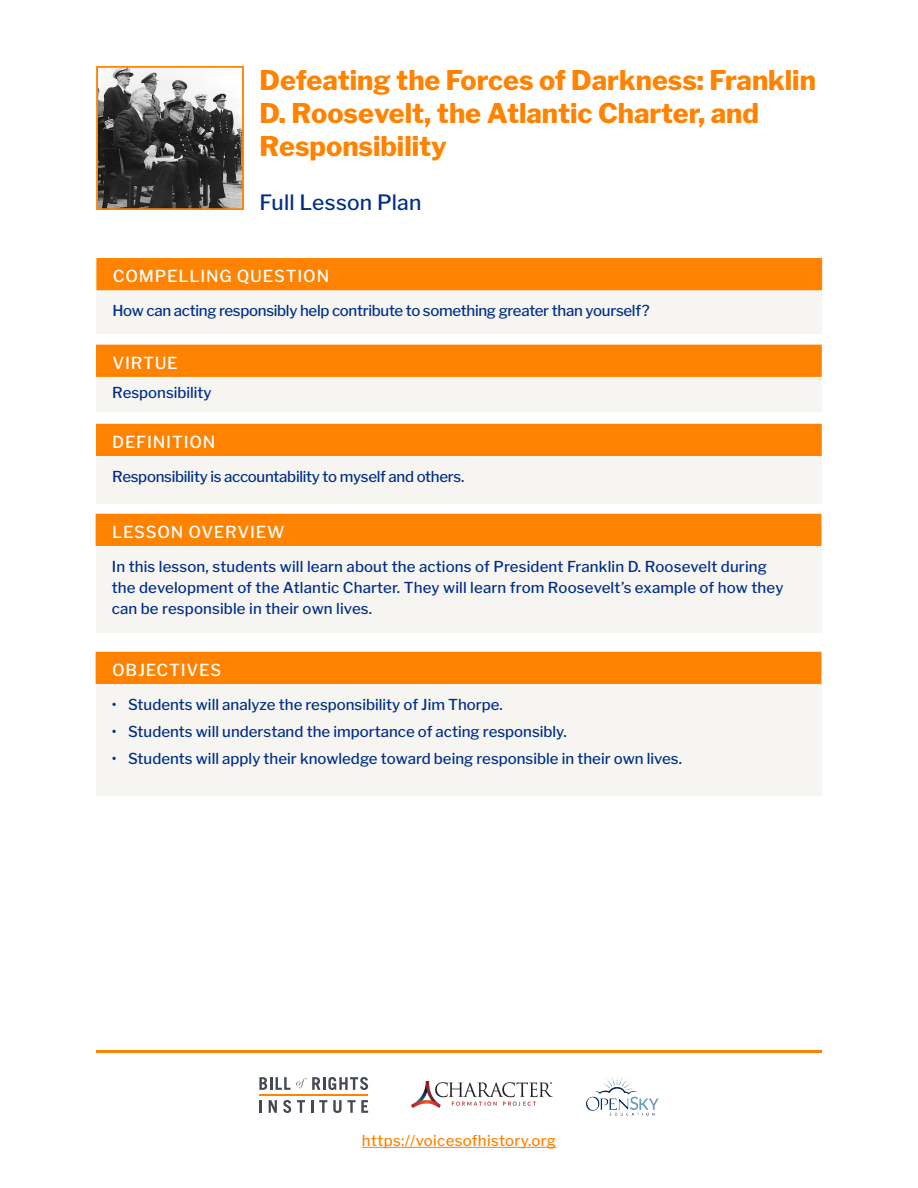
<style>
.page{position:relative;width:918px;height:1188px;background:#fff}
.page>*{position:absolute;margin:0;border:0;box-sizing:border-box;transform-origin:0 0}
.t1{font:800 27px/33px "Libre Franklin";color:#ff8300}
.Handout_Label{font:500 21px "Libre Franklin";letter-spacing:.01em;color:#002f87}
.t2{font:500 16.5px "Libre Franklin";letter-spacing:.05em;color:#fff}
.Directions{font:500 15px/21px "Libre Franklin";color:#002f87}
.Directions-2{font:500 15px "Libre Franklin";letter-spacing:-.02em;color:#002f87}
.t3{font:500 15px "Libre Franklin";letter-spacing:.02em;color:#ff8300}
</style>
<div class="page">
<svg style="left:259px;top:1077px;width:109px;height:13px"></svg>
<hr style="left:259px;top:1094px;width:109px;height:2px;background:#ff8300">
<svg style="left:259px;top:1100px;width:3px;height:13px"></svg>
<svg style="left:269px;top:1100px;width:8px;height:13px"></svg>
<svg style="left:283px;top:1100px;width:8px;height:13px"></svg>
<svg style="left:297px;top:1100px;width:8px;height:13px"></svg>
<svg style="left:311px;top:1100px;width:2px;height:13px"></svg>
<svg style="left:319px;top:1100px;width:8px;height:13px"></svg>
<svg style="left:333px;top:1100px;width:35px;height:13px"></svg>
<img style="left:411px;top:1081px;width:141px;height:26px">
<img style="left:586px;top:1076px;width:73px;height:39px">
<hr style="left:96px;top:1050px;width:726px;height:3px;background:#ff8300">
<hr style="left:362px;top:1147px;width:194px;height:1px;background:#ff8300">
<div style="left:97px;top:290px;width:725px;height:43px;background:#f7f5f2"></div>
<div style="left:96px;top:456px;width:725px;height:48px;background:#f7f5f2"></div>
<div style="left:96px;top:377px;width:725px;height:35px;background:#f7f5f2"></div>
<div style="left:97px;top:530px;width:725px;height:102px;background:#f7f5f2"></div>
<div style="left:96px;top:652px;width:725px;height:144px;background:#f7f5f2"></div>
<div style="left:96px;top:258px;width:726px;height:32px;background:#ff8300"></div>
<div style="left:96px;top:424px;width:726px;height:32px;background:#ff8300"></div>
<div style="left:96px;top:345px;width:726px;height:32px;background:#ff8300;border:2px solid #ff8300"></div>
<div style="left:96px;top:514px;width:725px;height:32px;background:#ff8300"></div>
<div style="left:96px;top:652px;width:725px;height:32px;background:#ff8300"></div>
<img style="left:100px;top:70px;width:140px;height:136px">
<div style="left:96px;top:66px;width:148px;height:144px;border:2px solid #ff8300"></div>
<p class="t1" style="left:260px;top:64px;width:558px">Defeating the Forces of Darkness: Franklin<br>D. Roosevelt, the Atlantic Charter, and<br>Responsibility</p>
<p class="Handout_Label" style="left:260px;top:190px;width:163px">Full Lesson Plan</p>
<p class="t2" style="left:113px;top:266px;width:218px">COMPELLING QUESTION</p>
<p class="Directions-2" style="left:112px;top:302px;width:539px">How can acting responsibly help contribute to something greater than yourself?</p>
<p class="t2" style="left:112px;top:353px;width:67px">VIRTUE</p>
<p class="Directions" style="left:112px;top:382px;width:101px">Responsibility</p>
<p class="t2" style="left:112px;top:432px;width:105px">DEFINITION</p>
<p class="Directions-2" style="left:112px;top:467px;width:354px">Responsibility is accountability to myself and others.</p>
<p class="t2" style="left:112px;top:522px;width:174px">LESSON OVERVIEW</p>
<p class="Directions" style="left:112px;top:556px;width:673px">In this lesson, students will learn about the actions of President Franklin D. Roosevelt during the development of the Atlantic Charter. They will learn from Roosevelt’s example of how they can be responsible in their own lives.</p>
<p class="t2" style="left:112px;top:660px;width:111px">OBJECTIVES</p>
<p class="Directions" style="left:112px;top:694px;width:393px">• Students will analyze the responsibility of Jim Thorpe.</p>
<p class="Directions" style="left:112px;top:721px;width:456px">• Students will understand the importance of acting responsibly.</p>
<p class="Directions" style="left:112px;top:748px;width:572px">• Students will apply their knowledge toward being responsible in their own lives.</p>
<p class="t3" style="left:362px;top:1132px;width:196px">https://voicesofhistory.org</p>
</div>
